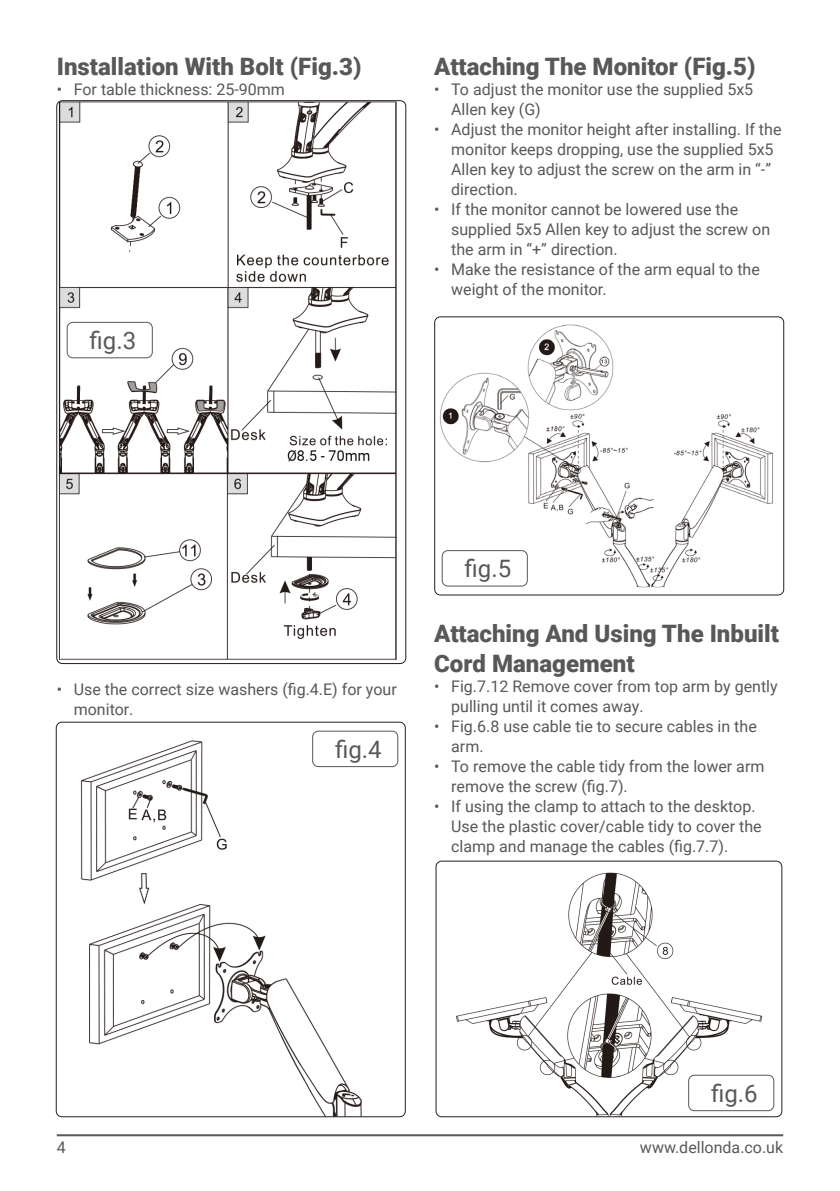
<style>
.page{position:relative;width:840px;height:1191px;background:#fff}
.page>*{position:absolute;margin:0;border:0;box-sizing:border-box;transform-origin:0 0}
.Section_Header{font:900 24px/30px "Roboto";color:#57585a}
.t1{font:24px "Roboto";color:#57585a}
.t2{font:16px/20px "Roboto";color:#57585a}
</style>
<div class="page">
<hr style="left:57px;top:1134px;width:725px;height:2px;background:#57585a">
<img style="left:436px;top:317px;width:347px;height:270px">
<div style="left:434px;top:316px;width:349px;height:279px;border:1px solid #231f20;border-radius:6px"></div>
<div style="left:441px;top:550px;width:86px;height:36px;border:1px solid #57585a;border-radius:6px"></div>
<img style="left:456px;top:872px;width:311px;height:243px">
<div style="left:435px;top:860px;width:347px;height:257px;border:1px solid #231f20;border-radius:6px"></div>
<img style="left:58px;top:102px;width:339px;height:560px">
<div style="left:67px;top:322px;width:86px;height:36px;border:1px solid #57585a;border-radius:6px"></div>
<img style="left:56px;top:722px;width:349px;height:394px">
<div style="left:56px;top:721px;width:349px;height:396px;border:1px solid #231f20;border-radius:6px"></div>
<div style="left:312px;top:730px;width:86px;height:37px;border:1px solid #57585a;border-radius:6px"></div>
<div style="left:687px;top:1074px;width:86px;height:37px;border:1px solid #57585a;border-radius:6px"></div>
<p class="Section_Header" style="left:57px;top:50px;width:306px">Installation With Bolt (Fig.3)</p>
<p class="t2" style="left:57px;top:78px;width:229px">• For table thickness: 25-90mm</p>
<p class="t1" style="left:89px;top:323px;width:48px">fig.3</p>
<p class="Section_Header" style="left:434px;top:50px;width:322px">Attaching The Monitor (Fig.5)</p>
<p class="t2" style="left:451px;top:78px;width:303px;text-indent:-17px">• To adjust the monitor use the supplied 5x5<br>Allen key (G)</p>
<p class="t2" style="left:451px;top:118px;width:331px;text-indent:-17px">• Adjust the monitor height after installing. If the monitor keeps dropping, use the supplied 5x5<br>Allen key to adjust the screw on the arm in “-” direction.</p>
<p class="t2" style="left:451px;top:198px;width:320px;text-indent:-17px">• If the monitor cannot be lowered use the supplied 5x5 Allen key to adjust the screw on the arm in “+” direction.</p>
<p class="t2" style="left:451px;top:258px;width:310px;text-indent:-17px">• Make the resistance of the arm equal to the weight of the monitor.</p>
<p class="t2" style="left:74px;top:678px;width:324px;text-indent:-17px">• Use the correct size washers (fig.4.E) for your monitor.</p>
<p class="t1" style="left:335px;top:732px;width:48px">fig.4</p>
<p class="t1" style="left:464px;top:552px;width:48px">fig.5</p>
<p class="Section_Header" style="left:434px;top:617px;width:346px">Attaching And Using The Inbuilt<br>Cord Management</p>
<p class="t2" style="left:451px;top:675px;width:328px;text-indent:-17px">• Fig.7.12 Remove cover from top arm by gently pulling until it comes away.</p>
<p class="t2" style="left:451px;top:715px;width:307px;text-indent:-17px">• Fig.6.8 use cable tie to secure cables in the arm.</p>
<p class="t2" style="left:451px;top:755px;width:314px;text-indent:-17px">• To remove the cable tidy from the lower arm remove the screw (fig.7).</p>
<p class="t2" style="left:451px;top:795px;width:312px;text-indent:-17px">• If using the clamp to attach to the desktop.<br>Use the plastic cover/cable tidy to cover the clamp and manage the cables (fig.7.7).</p>
<p class="t1" style="left:710px;top:1076px;width:48px">fig.6</p>
<p class="t2" style="left:57px;top:1137px;width:10px">4</p>
<p class="t2" style="left:639px;top:1137px;width:145px">www.dellonda.co.uk</p>
</div>
